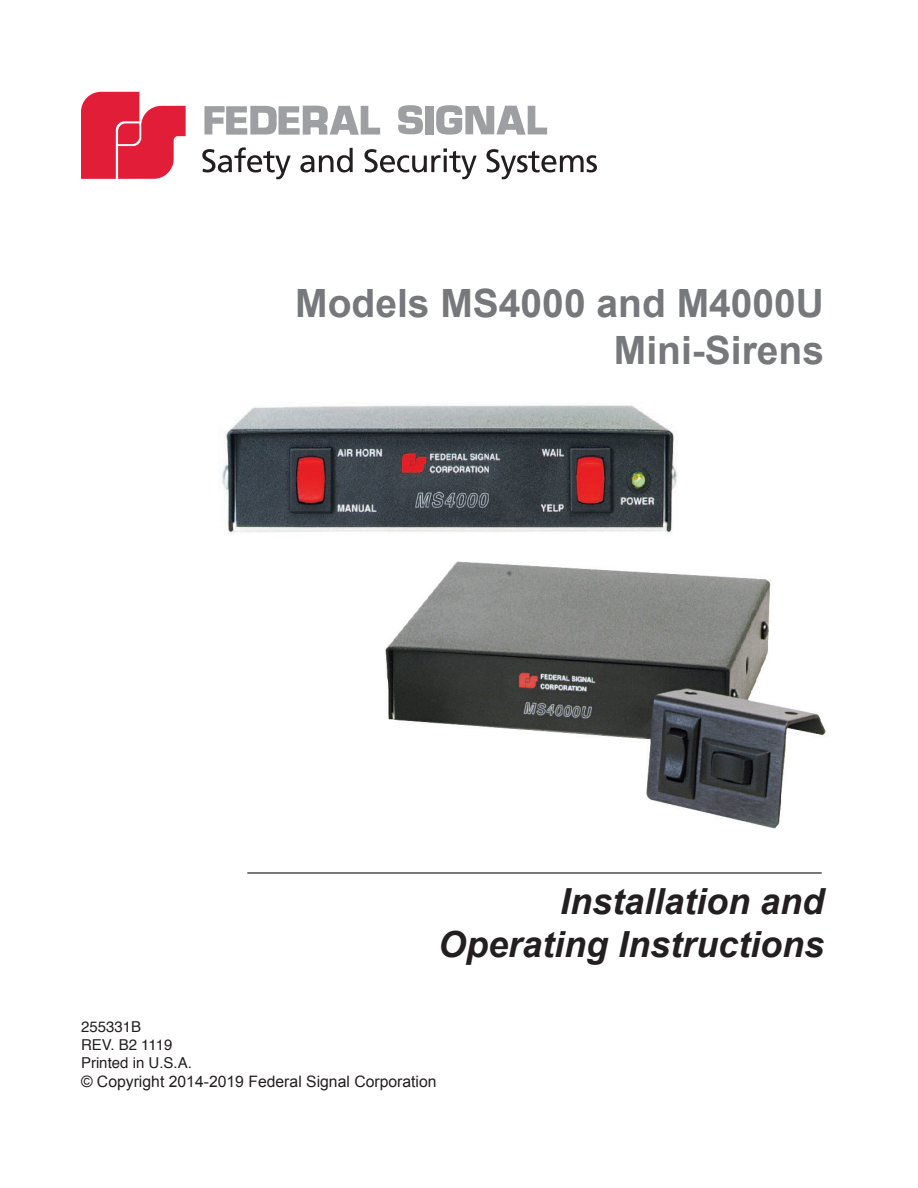
<style>
.page{position:relative;width:918px;height:1188px;background:#fff}
.page>*{position:absolute;margin:0;border:0;box-sizing:border-box;transform-origin:0 0}
.Manual_Title{font:700 39px/46.8px "Arial";color:#76787b;text-align:right}
.Manual_Type{font:italic 700 36px/43.2px "Arial";color:#231f20;text-align:right}
.doc_part_number{font:15.75px "Arial";color:#231f20}
.doc_part_number-2{font:15px "Helvetica";color:#231f20}
</style>
<div class="page">
<hr style="left:247px;top:872px;width:575px;height:2px;background:#231f20">
<img style="left:218px;top:405px;width:459px;height:130px">
<img style="left:385px;top:561px;width:441px;height:268px">
<svg style="left:81px;top:92px;width:105px;height:87px"></svg>
<svg style="left:398px;top:105px;width:25px;height:29px"></svg>
<div style="left:426px;top:106px;width:8px;height:28px;background:#9d9fa2"></div>
<svg style="left:436px;top:105px;width:111px;height:30px"></svg>
<svg style="left:204px;top:106px;width:176px;height:29px"></svg>
<svg style="left:202px;top:147px;width:89px;height:32px"></svg>
<svg style="left:300px;top:148px;width:53px;height:25px"></svg>
<svg style="left:364px;top:148px;width:113px;height:31px"></svg>
<svg style="left:486px;top:149px;width:111px;height:30px"></svg>
<p class="Manual_Title" style="left:295px;top:281px;width:530px">Models MS4000 and M4000U<br>Mini-Sirens</p>
<p class="Manual_Type" style="left:438px;top:881px;width:388px">Installation and<br>Operating Instructions</p>
<p class="doc_part_number-2" style="left:81px;top:1015px;width:62px">255331B</p>
<p class="doc_part_number-2" style="left:81px;top:1033px;width:93px">REV. B2 1119</p>
<p class="doc_part_number-2" style="left:81px;top:1051px;width:112px">Printed in U.S.A.</p>
<p class="doc_part_number" style="left:81px;top:1071px;width:357px">© Copyright 2014-2019 Federal Signal Corporation</p>
</div>
